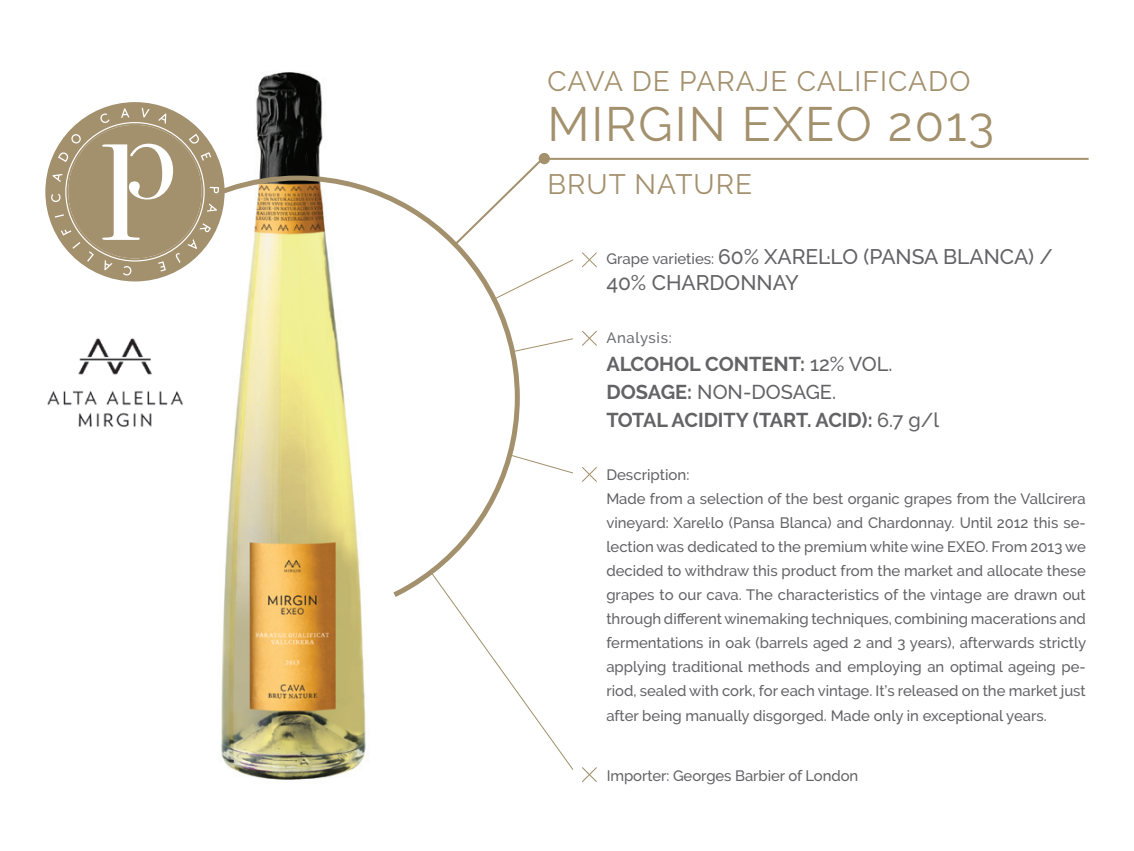
<style>
.page{position:relative;width:1134px;height:851px;background:#fff}
.page>*{position:absolute;margin:0;border:0;box-sizing:border-box;transform-origin:0 0}
.t1{font:48px "Raleway";letter-spacing:.04em;color:#a3906c}
.t2{font:28px "Raleway";letter-spacing:.04em;color:#a3906c}
.t3{font:500 21px "Raleway";color:#636366}
.t4{font:700 20px "Raleway";color:#636366}
.t5{font:500 20px "Raleway";color:#636366}
.t6{font:500 15px/24px "Raleway";color:#636366;text-align:justify}
.t7{font:500 15px "Raleway";color:#6c6d70}
.s1{font-size:15px}
.s2{font-weight:500}
</style>
<div class="page">
<svg style="left:522px;top:157px;width:567px;height:193px"></svg>
<img style="left:221px;top:72px;width:145px;height:708px">
<svg style="left:581px;top:251px;width:17px;height:17px"></svg>
<svg style="left:581px;top:329px;width:17px;height:18px"></svg>
<svg style="left:582px;top:467px;width:15px;height:15px"></svg>
<svg style="left:582px;top:767px;width:15px;height:15px"></svg>
<div style="left:539px;top:153px;width:11px;height:11px;background:#a3906c;border-radius:50%"></div>
<svg style="left:221px;top:173px;width:301px;height:428px"></svg>
<svg style="left:45px;top:102px;width:180px;height:179px"></svg>
<img style="left:47px;top:338px;width:136px;height:89px">
<p class="t2" style="left:547px;top:65px;width:424px">CAVA DE PARAJE CALIFICADO</p>
<p class="t1" style="left:547px;top:96px;width:448px">MIRGIN EXEO 2013</p>
<p class="t2" style="left:547px;top:168px;width:206px">BRUT NATURE</p>
<p class="t3" style="left:606px;top:245px;width:448px"><span class="s1">Grape varieties:</span> 60% xarel·lo (Pansa Blanca) /</p>
<p class="t3" style="left:606px;top:270px;width:194px">40% Chardonnay</p>
<p class="t7" style="left:606px;top:329px;width:67px">Analysis:</p>
<p class="t4" style="left:606px;top:352px;width:288px">ALCOHOL CONTENT: <span class="s2">12% VOL.</span></p>
<p class="t4" style="left:606px;top:380px;width:107px">DOSAGE: <span class="s2">NON</span></p>
<p class="t5" style="left:743px;top:380px;width:23px">-DOS</p>
<p class="t5" style="left:793px;top:380px;width:45px">AGE.</p>
<p class="t4" style="left:606px;top:408px;width:334px">TOTAL ACIDITY (TART. ACID): <span class="s2">6.7 g/l</span></p>
<p class="t6" style="left:606px;top:463px;width:85px">Description:</p>
<p class="t6" style="left:606px;top:487px;width:481px">Made from a selection of the best organic grapes from the Vallcirera vineyard: Xarel·lo (Pansa Blanca) and Chardonnay. Until 2012 this se&shy;lection was dedicated to the premium white wine EXEO. From 2013 we decided to withdraw this product from the market and allocate these grapes to our cava. The characteristics of the vintage are drawn out through different winemaking techniques, combining macerations and fermentations in oak (barrels aged 2 and 3 years), afterwards strictly applying traditional methods and employing an optimal ageing pe&shy;riod, sealed with cork, for each vintage. It’s released on the market just after being manually disgorged. Made only in exceptional years.</p>
<p class="t6" style="left:607px;top:763px;width:253px">Importer: Georges Barbier of London</p>
</div>
